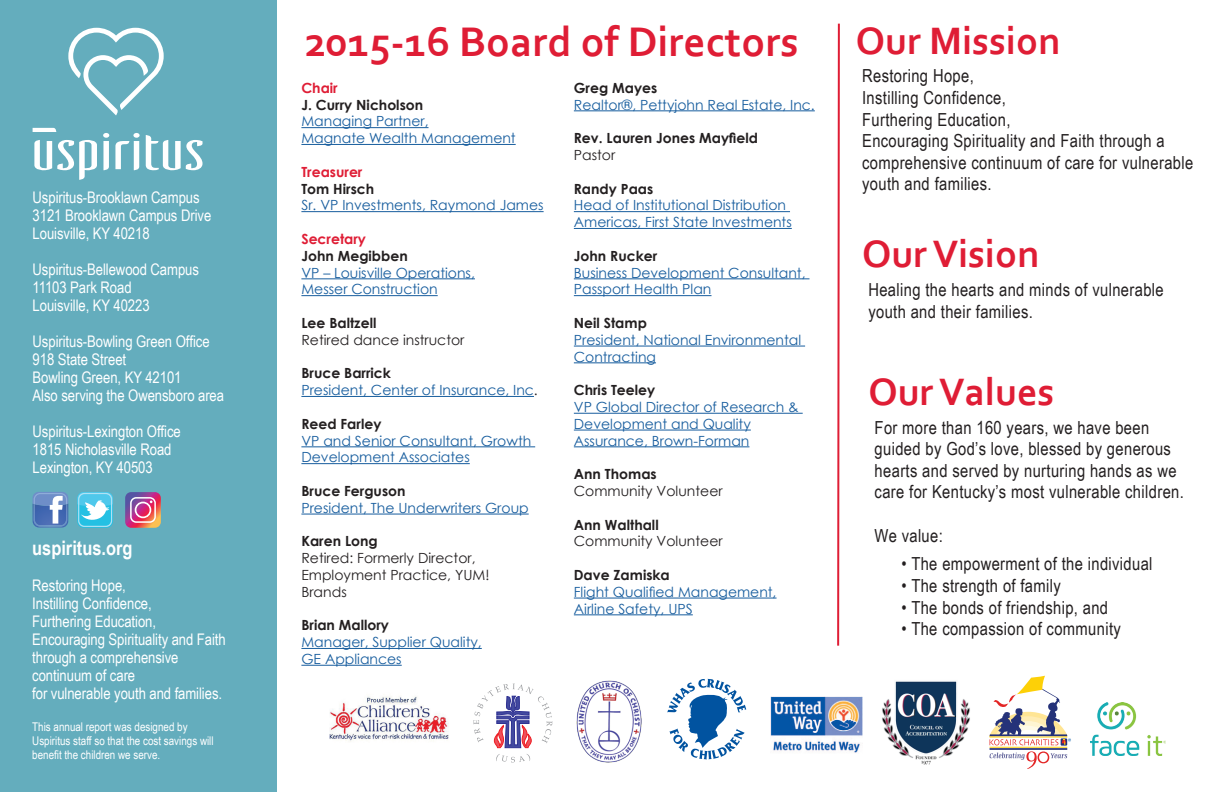
<style>
.page{position:relative;width:1224px;height:792px;background:#fff}
.page>*{position:absolute;margin:0;border:0;box-sizing:border-box;transform-origin:0 0}
.t1{font:700 43.4px "Corbel";color:#df1d35}
.t2{font:700 40px "Corbel";color:#df1d35}
.t3{font:700 20px "Arial Narrow";color:#fff}
.t4{font:18px/21.6px "Arial Narrow";letter-spacing:.02em;color:#231f20}
.t5{font:16px/18px "Arial Narrow";letter-spacing:-.005em;color:#fff}
.t6{font:14px/16.8px "Century Gothic";color:#175d9e}
.t7{font:700 14px "Century Gothic";color:#231f20}
.t8{font:14px/16.8px "Century Gothic";color:#231f20}
.t9{font:700 14px "Century Gothic";color:#df1d35}
.t10{font:12px/14px "Arial Narrow";color:#fff}
.s1{font-weight:700;color:#231f20}
.s2{color:#231f20}
</style>
<div class="page">
<div style="left:0;top:0;width:277px;height:792px;background:#64adbd"></div>
<svg style="left:33px;top:492px;width:35px;height:36px"></svg>
<svg style="left:77px;top:492px;width:36px;height:36px"></svg>
<svg style="left:77px;top:492px;width:36px;height:35px"></svg>
<svg style="left:68px;top:28px;width:96px;height:87px"></svg>
<svg style="left:34px;top:140px;width:63px;height:40px"></svg>
<svg style="left:103px;top:133px;width:6px;height:37px"></svg>
<svg style="left:115px;top:133px;width:25px;height:37px"></svg>
<svg style="left:146px;top:135px;width:57px;height:35px"></svg>
<svg style="left:33px;top:128px;width:23px;height:4px"></svg>
<img style="left:1090px;top:703px;width:76px;height:53px">
<img style="left:329px;top:696px;width:120px;height:46px">
<svg style="left:474px;top:684px;width:78px;height:64px"></svg>
<svg style="left:496px;top:754px;width:34px;height:9px"></svg>
<img style="left:576px;top:680px;width:65px;height:83px">
<svg style="left:667px;top:679px;width:79px;height:80px"></svg>
<img style="left:770px;top:696px;width:92px;height:57px">
<hr style="left:990px;top:748px;width:77px;height:2px;background:#253279">
<hr style="left:990px;top:747px;width:77px;height:1px;background:#fdd007">
<svg style="left:989px;top:751px;width:78px;height:18px"></svg>
<svg style="left:990px;top:676px;width:81px;height:69px"></svg>
<img style="left:882px;top:681px;width:88px;height:84px">
<hr style="left:301px;top:127px;width:128px;height:1px;background:#175d9e">
<hr style="left:301px;top:144px;width:215px;height:1px;background:#175d9e">
<hr style="left:301px;top:211px;width:243px;height:1px;background:#175d9e">
<hr style="left:301px;top:278px;width:174px;height:1px;background:#175d9e">
<hr style="left:301px;top:295px;width:137px;height:1px;background:#175d9e">
<hr style="left:301px;top:396px;width:233px;height:1px;background:#175d9e">
<hr style="left:301px;top:446px;width:234px;height:1px;background:#175d9e">
<hr style="left:301px;top:463px;width:169px;height:1px;background:#175d9e">
<hr style="left:301px;top:514px;width:228px;height:1px;background:#175d9e">
<hr style="left:301px;top:648px;width:181px;height:1px;background:#175d9e">
<hr style="left:301px;top:665px;width:101px;height:1px;background:#175d9e">
<hr style="left:574px;top:110px;width:241px;height:1px;background:#175d9e">
<hr style="left:574px;top:211px;width:216px;height:1px;background:#175d9e">
<hr style="left:574px;top:228px;width:218px;height:1px;background:#175d9e">
<hr style="left:574px;top:278px;width:235px;height:1px;background:#175d9e">
<hr style="left:574px;top:295px;width:138px;height:1px;background:#175d9e">
<hr style="left:574px;top:346px;width:231px;height:1px;background:#175d9e">
<hr style="left:574px;top:362px;width:82px;height:1px;background:#175d9e">
<hr style="left:574px;top:413px;width:229px;height:1px;background:#175d9e">
<hr style="left:574px;top:430px;width:177px;height:1px;background:#175d9e">
<hr style="left:574px;top:446px;width:175px;height:1px;background:#175d9e">
<hr style="left:574px;top:598px;width:203px;height:1px;background:#175d9e">
<hr style="left:574px;top:614px;width:119px;height:1px;background:#175d9e">
<svg style="left:837px;top:23px;width:3px;height:623px;background:#e96878"></svg>
<svg style="left:125px;top:492px;width:36px;height:36px"></svg>
<p class="t5" style="left:33px;top:188px;width:180px">Uspiritus-Brooklawn Campus<br>3121 Brooklawn Campus Drive<br>Louisville, KY 40218</p>
<p class="t5" style="left:33px;top:260px;width:168px">Uspiritus-Bellewood Campus<br>11103 Park Road<br>Louisville, KY 40223</p>
<p class="t5" style="left:33px;top:332px;width:193px">Uspiritus-Bowling Green Office<br>918 State Street<br>Bowling Green, KY 42101<br>Also serving the Owensboro area</p>
<p class="t5" style="left:33px;top:422px;width:150px">Uspiritus-Lexington Office<br>1815 Nicholasville Road<br>Lexington, KY 40503</p>
<h3 class="t3" style="left:32px;top:533px;width:102px">uspiritus.org</h3>
<p class="t5" style="left:32px;top:575px;width:195px">Restoring Hope,<br>Instilling Confidence,<br>Furthering Education,<br>Encouraging Spirituality and Faith through a comprehensive continuum of care<br>for vulnerable youth and families.</p>
<p class="t10" style="left:32px;top:720px;width:183px">This annual report was designed by<br>Uspiritus staff so that the cost savings will benefit the children we serve.</p>
<h1 class="t1" style="left:305px;top:15px;width:496px">2015-16 Board of Directors</h1>
<p class="t9" style="left:301px;top:77px;width:38px">Chair</p>
<p class="t7" style="left:301px;top:94px;width:123px">J. Curry Nicholson</p>
<p class="t6" style="left:301px;top:113px;width:216px">Managing Partner,<br>Magnate Wealth Management</p>
<p class="t9" style="left:301px;top:161px;width:63px">Treasurer</p>
<p class="t7" style="left:301px;top:178px;width:74px">Tom Hirsch</p>
<p class="t6" style="left:301px;top:197px;width:244px">Sr. VP Investments, Raymond James</p>
<p class="t9" style="left:301px;top:228px;width:66px">Secretary</p>
<p class="t7" style="left:301px;top:245px;width:108px">John Megibben</p>
<p class="t6" style="left:301px;top:264px;width:175px">VP – Louisville Operations,<br>Messer Construction</p>
<p class="t7" style="left:301px;top:312px;width:77px">Lee Baltzell</p>
<p class="t8" style="left:301px;top:331px;width:165px">Retired dance instructor</p>
<p class="t6" style="left:301px;top:365px;width:238px"><span class="s1">Bruce Barrick<br></span>President, Center of Insurance, Inc<span class="s2">.</span></p>
<p class="t7" style="left:301px;top:413px;width:82px">Reed Farley</p>
<p class="t6" style="left:301px;top:432px;width:231px">VP and Senior Consultant, Growth<br>Development Associates</p>
<p class="t7" style="left:301px;top:480px;width:106px">Bruce Ferguson</p>
<p class="t6" style="left:301px;top:499px;width:229px">President, The Underwriters Group</p>
<p class="t7" style="left:301px;top:531px;width:78px">Karen Long</p>
<p class="t8" style="left:301px;top:549px;width:190px">Retired: Formerly Director,<br>Employment Practice, YUM!<br>Brands</p>
<p class="t7" style="left:301px;top:615px;width:89px">Brian Mallory</p>
<p class="t6" style="left:301px;top:633px;width:182px">Manager, Supplier Quality,<br>GE Appliances</p>
<p class="t7" style="left:574px;top:77px;width:85px">Greg Mayes</p>
<p class="t6" style="left:574px;top:96px;width:242px">Realtor®, Pettyjohn Real Estate, Inc.</p>
<p class="t7" style="left:574px;top:127px;width:186px">Rev. Lauren Jones Mayfield</p>
<p class="t8" style="left:574px;top:146px;width:43px">Pastor</p>
<p class="t7" style="left:574px;top:178px;width:81px">Randy Paas</p>
<p class="t6" style="left:574px;top:197px;width:219px">Head of Institutional Distribution<br>Americas, First State Investments</p>
<p class="t7" style="left:574px;top:245px;width:85px">John Rucker</p>
<p class="t6" style="left:574px;top:264px;width:233px">Business Development Consultant,<br>Passport Health Plan</p>
<p class="t7" style="left:574px;top:312px;width:75px">Neil Stamp</p>
<p class="t6" style="left:574px;top:331px;width:229px">President, National Environmental<br>Contracting</p>
<p class="t7" style="left:574px;top:379px;width:83px">Chris Teeley</p>
<p class="t6" style="left:574px;top:398px;width:226px">VP Global Director of Research &amp;<br>Development and Quality<br>Assurance, Brown-Forman</p>
<p class="t7" style="left:574px;top:463px;width:84px">Ann Thomas</p>
<p class="t8" style="left:574px;top:482px;width:150px">Community Volunteer</p>
<p class="t7" style="left:574px;top:514px;width:86px">Ann Walthall</p>
<p class="t8" style="left:574px;top:533px;width:150px">Community Volunteer</p>
<p class="t7" style="left:574px;top:564px;width:98px">Dave Zamiska</p>
<p class="t6" style="left:574px;top:583px;width:204px">Flight Qualified Management,<br>Airline Safety, UPS</p>
<h2 class="t2" style="left:856px;top:15px;width:206px">Our Mission</h2>
<p class="t4" style="left:862px;top:65px;width:333px">Restoring Hope,<br>Instilling Confidence,<br>Furthering Education,<br>Encouraging Spirituality and Faith through a comprehensive continuum of care for vulnerable youth and families.</p>
<h2 class="t2" style="left:862px;top:229px;width:179px">Our Vision</h2>
<p class="t4" style="left:868px;top:278px;width:297px">Healing the hearts and minds of vulnerable youth and their families.</p>
<h2 class="t2" style="left:868px;top:367px;width:188px">Our Values</h2>
<p class="t4" style="left:875px;top:416px;width:311px">For more than 160 years, we have been guided by God’s love, blessed by generous hearts and served by nurturing hands as we care for Kentucky’s most vulnerable children.</p>
<p class="t4" style="left:875px;top:524px;width:70px">We value:</p>
<p class="t4" style="left:902px;top:553px;width:252px">• The empowerment of the individual</p>
<p class="t4" style="left:902px;top:574px;width:161px">• The strength of family</p>
<p class="t4" style="left:902px;top:596px;width:208px">• The bonds of friendship, and</p>
<p class="t4" style="left:902px;top:617px;width:221px">• The compassion of community</p>
</div>
